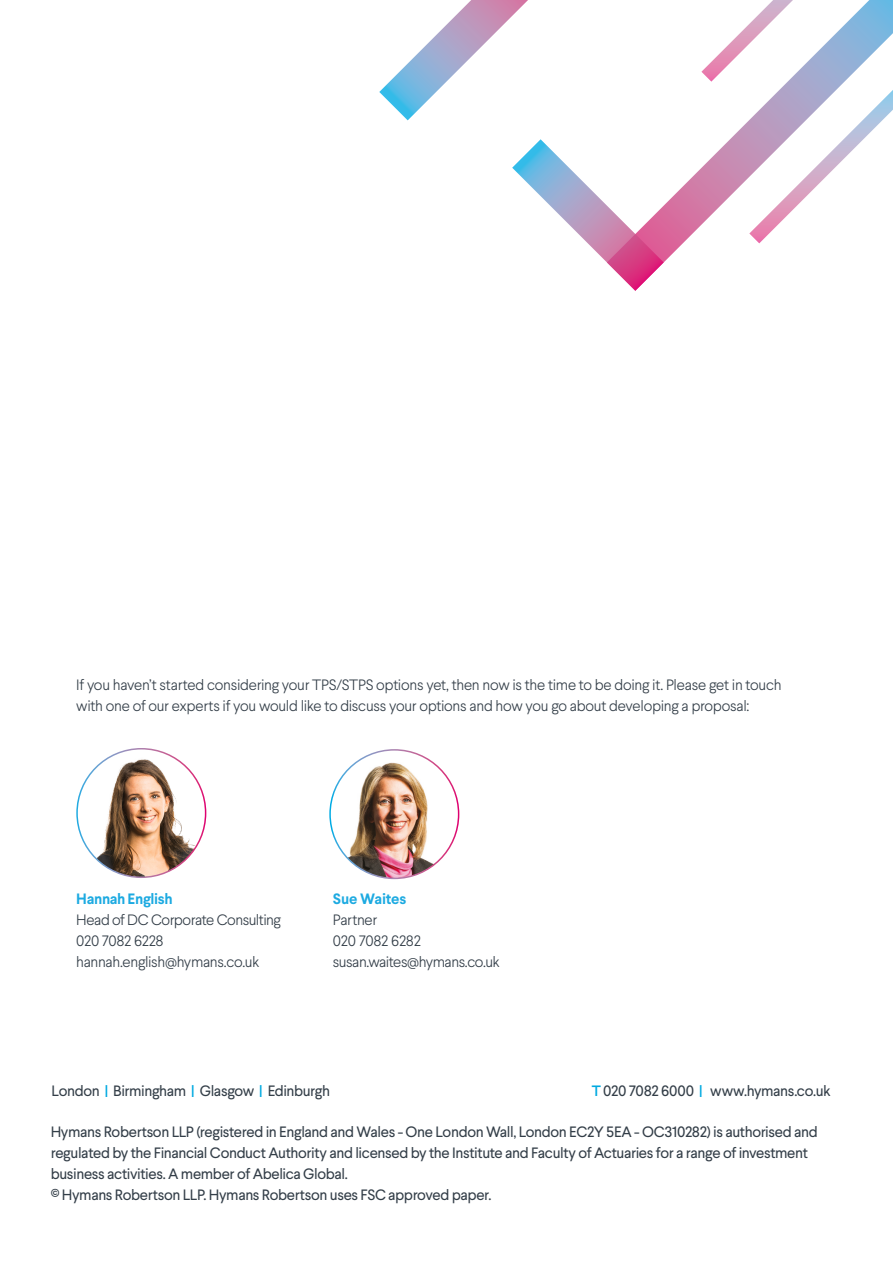
<style>
.page{position:relative;width:893px;height:1263px;background:#fff}
.page>*{position:absolute;margin:0;border:0;box-sizing:border-box;transform-origin:0 0}
.t1{font:15px/21px "Larsseit";letter-spacing:-.025em;color:#333e48}
.t2{font:300 15px/21px "Larsseit";letter-spacing:-.02em;color:#333e48}
.t3{font:700 15px "Larsseit";letter-spacing:-.02em;color:#1daae1}
.s1{font-weight:500;color:#00a9e0}
</style>
<div class="page">
<svg style="left:379px;top:0;width:514px;height:291px"></svg>
<img style="left:330px;top:750px;width:129px;height:128px;border-radius:64px">
<img style="left:77px;top:749px;width:129px;height:128px;border-radius:64px">
<p class="t2" style="left:76px;top:674px;width:707px">If you haven’t started considering your TPS/STPS options yet, then now is the time to be doing it. Please get in touch with one of our experts if you would like to discuss your options and how you go about developing a proposal:</p>
<p class="t3" style="left:76px;top:889px;width:98px">Hannah English</p>
<p class="t2" style="left:76px;top:909px;width:206px">Head of DC Corporate Consulting<br>020 7082 6228 hannah.english@hymans.co.uk</p>
<p class="t3" style="left:333px;top:889px;width:75px">Sue Waites</p>
<p class="t2" style="left:333px;top:909px;width:168px">Partner<br>020 7082 6282 susan.waites@hymans.co.uk</p>
<p class="t1" style="left:52px;top:1080px;width:280px">London <span class="s1">|</span> Birmingham <span class="s1">|</span> Glasgow <span class="s1">|</span> Edinburgh</p>
<p class="t1" style="left:592px;top:1080px;width:240px"><span class="s1">T</span> 020 7082 6000 <span class="s1">|</span> www.hymans.co.uk</p>
<p class="t1" style="left:51px;top:1121px;width:769px">Hymans Robertson LLP (registered in England and Wales - One London Wall, London EC2Y 5EA - OC310282) is authorised and regulated by the Financial Conduct Authority and licensed by the Institute and Faculty of Actuaries for a range of investment business activities. A member of Abelica Global.<br>© Hymans Robertson LLP. Hymans Robertson uses FSC approved paper.</p>
</div>
